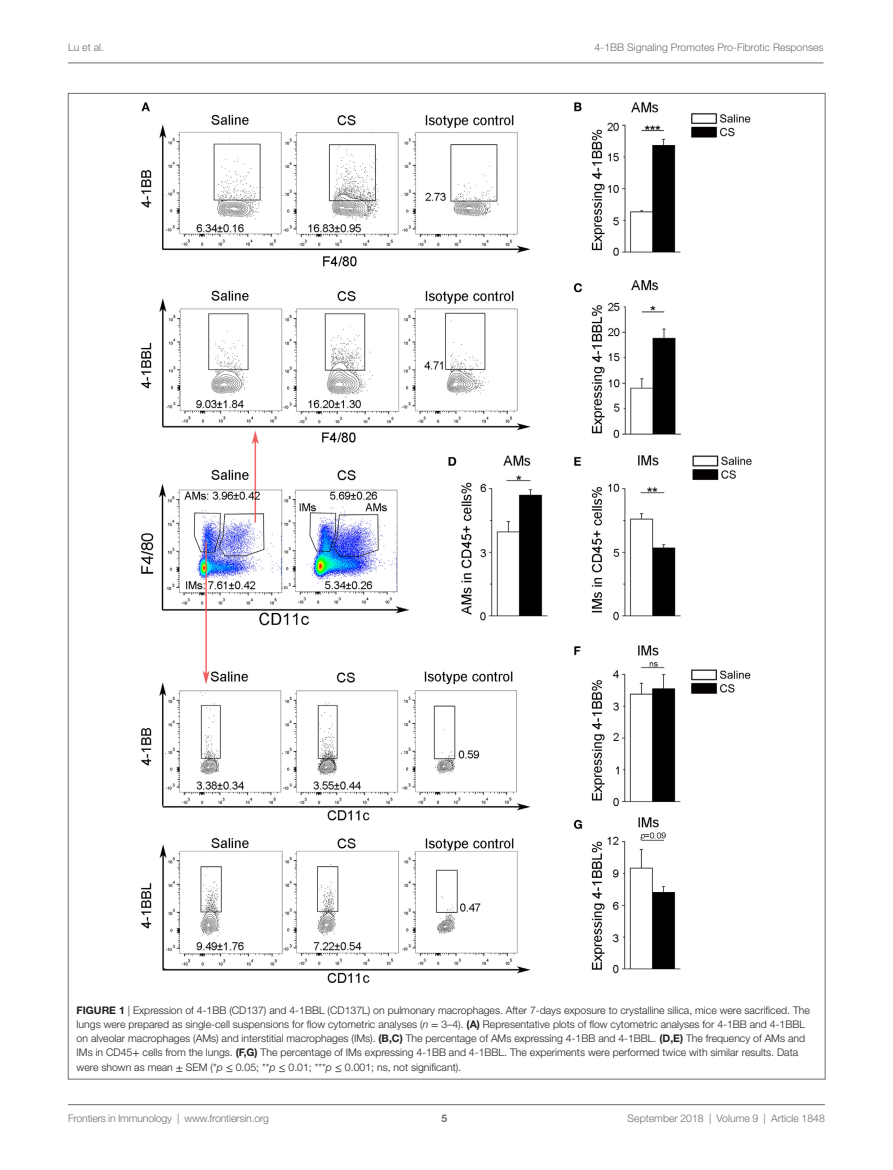
<style>
.page{position:relative;width:893px;height:1170px;background:#fff}
.page>*{position:absolute;margin:0;border:0;box-sizing:border-box;transform-origin:0 0}
.t1{font:300 10.5px/14.2px "Helvetica Neue LT Std";color:#231f20}
.t2{font:300 10.5px "Helvetica Neue LT Std";color:#6c6d70}
.t3{font:700 10.5px "Helvetica Neue LT Std";color:#6c6d70}
.s1{font-weight:700}
.s2{font-style:italic}
.s3{font-family:"STIX General";font-weight:400}
</style>
<div class="page">
<img style="left:141px;top:102px;width:611px;height:881px">
<hr style="left:68px;top:1104px;width:757px;height:1px;background:#6c6d70">
<hr style="left:68px;top:63px;width:755px;height:1px;background:#6c6d70">
<p class="t2" style="left:68px;top:41px;width:37px">Lu et al.</p>
<p class="t2" style="left:595px;top:41px;width:230px">4-1BB Signaling Promotes Pro-Fibrotic Responses</p>
<p class="t1" style="left:77px;top:1002px;width:735px"><span class="s1">FIGURE 1</span> | Expression of 4-1BB (CD137) and 4-1BBL (CD137L) on pulmonary macrophages. After 7-days exposure to crystalline silica, mice were sacrificed. The lungs were prepared as single-cell suspensions for flow cytometric analyses (<span class="s2">n</span> <span class="s3">=</span> 3–4). <span class="s1">(A)</span> Representative plots of flow cytometric analyses for 4-1BB and 4-1BBL on alveolar macrophages (AMs) and interstitial macrophages (IMs). <span class="s1">(B,C)</span> The percentage of AMs expressing 4-1BB and 4-1BBL. <span class="s1">(D,E)</span> The frequency of AMs and IMs in CD45<span class="s3">+</span> cells from the lungs. <span class="s1">(F,G)</span> The percentage of IMs expressing 4-1BB and 4-1BBL. The experiments were performed twice with similar results. Data were shown as mean <span class="s3">±</span> SEM (*<span class="s2">p</span> <span class="s3">≤</span> 0.05; **<span class="s2">p</span> <span class="s3">≤</span> 0.01; ***<span class="s2">p</span> <span class="s3">≤</span> 0.001; ns, not significant).</p>
<p class="t2" style="left:68px;top:1111px;width:203px">Frontiers in Immunology | www.frontiersin.org</p>
<p class="t2" style="left:628px;top:1111px;width:199px">September 2018 | Volume 9 | Article 1848</p>
<p class="t3" style="left:441px;top:1111px;width:7px">5</p>
</div>
